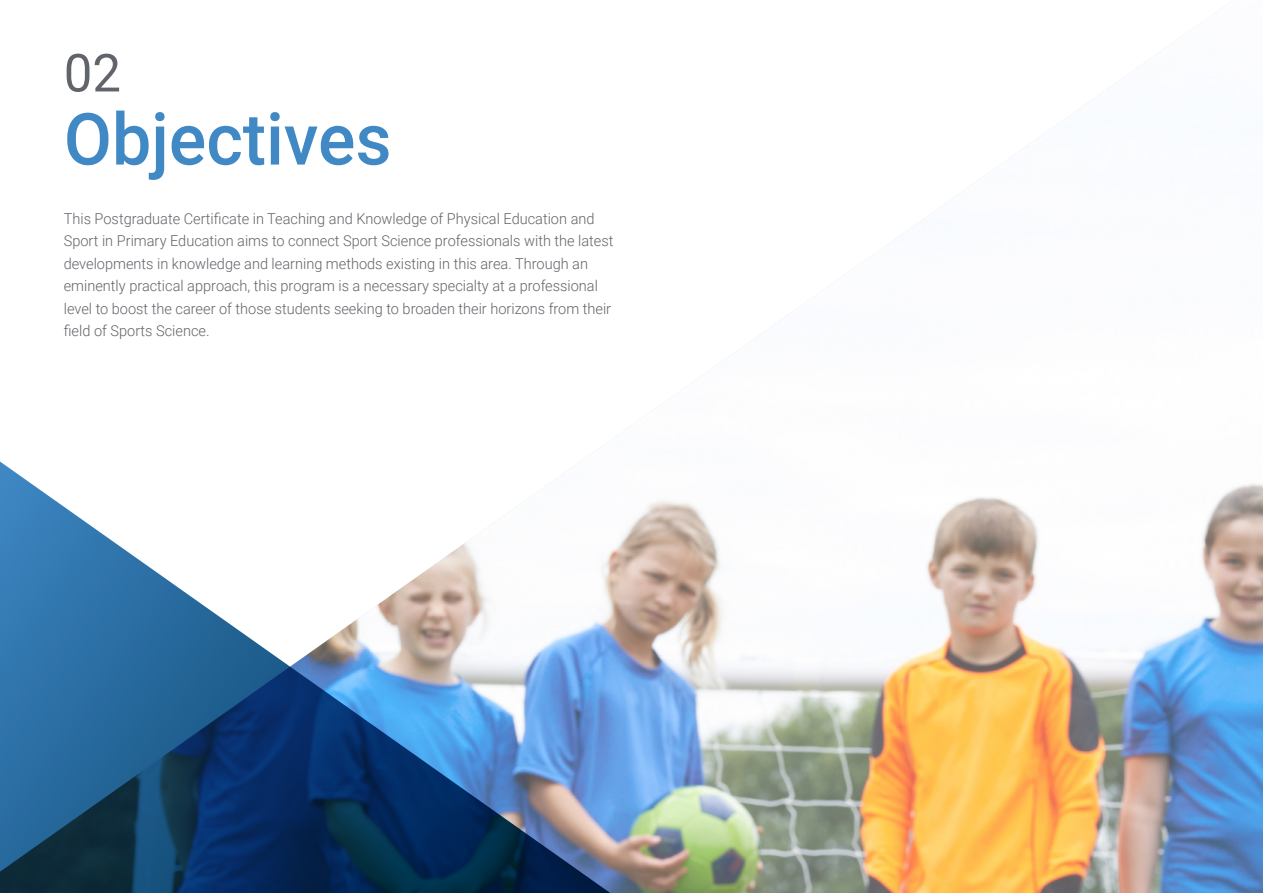
<style>
.page{position:relative;width:1263px;height:893px;background:#fff}
.page>*{position:absolute;margin:0;border:0;box-sizing:border-box;transform-origin:0 0}
.t1{font:500 72px "Roboto";color:#4089c5}
.t2{font:52.5px "Roboto";color:#61646a}
.t3{font:300 15px/22.5px "Roboto";color:#61646a}
</style>
<div class="page">
<img style="left:640px;top:101px;width:623px;height:792px">
<svg style="left:0;top:461px;width:640px;height:432px"></svg>
<h2 class="t2" style="left:64px;top:36px;width:59px">02</h2>
<h1 class="t1" style="left:64px;top:89px;width:329px">Objectives</h1>
<p class="t3" style="left:64px;top:207px;width:551px">This Postgraduate Certificate in Teaching and Knowledge of Physical Education and Sport in Primary Education aims to connect Sport Science professionals with the latest developments in knowledge and learning methods existing in this area. Through an eminently practical approach, this program is a necessary specialty at a professional level to boost the career of those students seeking to broaden their horizons from their field of Sports Science.</p>
</div>
